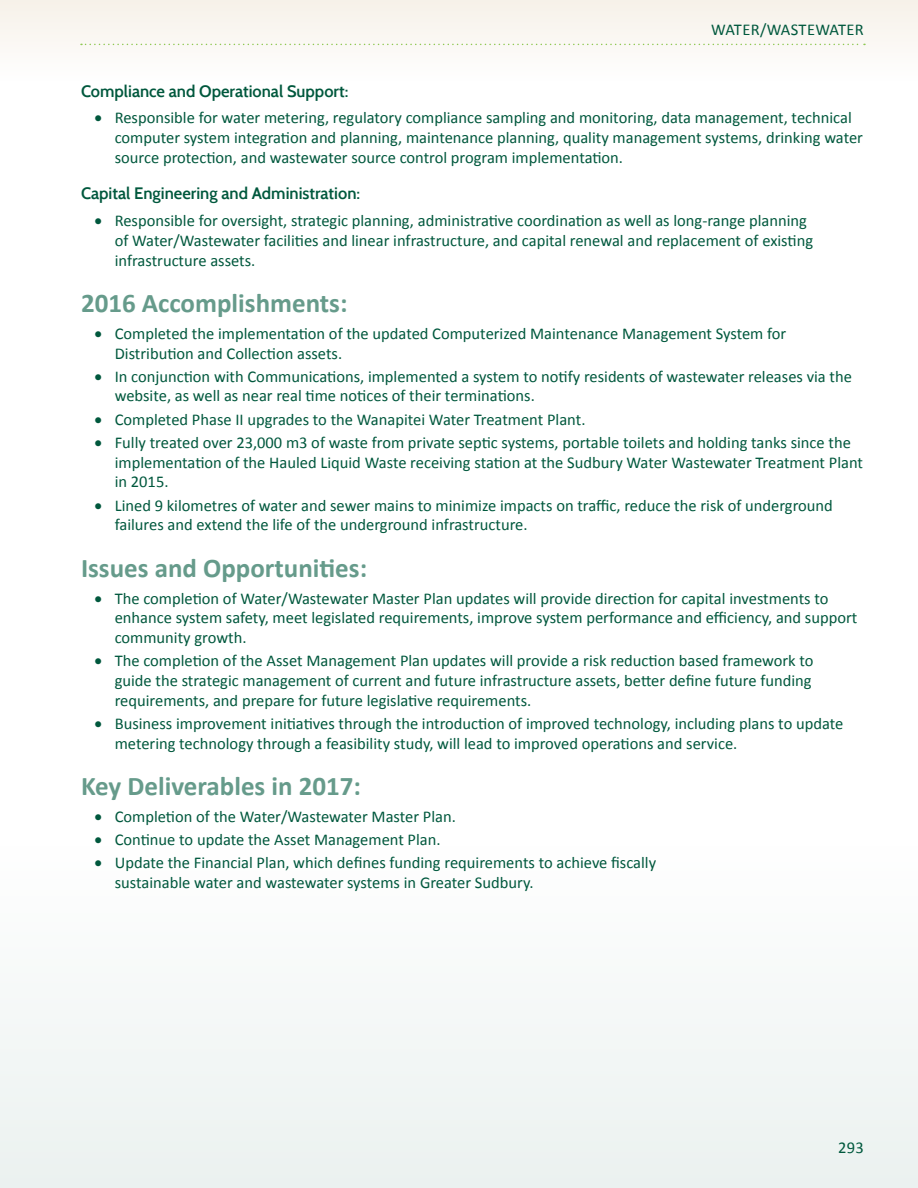
<style>
.page{position:relative;width:918px;height:1188px;background:#fff}
.page>*{position:absolute;margin:0;border:0;box-sizing:border-box;transform-origin:0 0}
.Subsection{font:700 27px "Calibri";color:#669b8b}
.t1{font:16.5px/19.8px "Calibri";color:#00583d}
.Subtitle{font:600 16.5px "Cabin";color:#00583d}
.t2{font:16.5px "Calibri";letter-spacing:.02em;color:#00583d}
</style>
<div class="page">
<div style="left:0;top:0;width:918px;height:81px;background:#faf7f3"></div>
<div style="left:0;top:847px;width:918px;height:341px;background:#f5f8f7"></div>
<svg style="left:81px;top:44px;width:784px;height:1px"></svg>
<p class="t2" style="left:711px;top:19px;width:154px">WATER/WASTEWATER</p>
<p class="Subtitle" style="left:81px;top:81px;width:269px">Compliance and Operational Support:</p>
<p class="t1" style="left:115px;top:108px;width:750px;text-indent:-20px">• Responsible for water metering, regulatory compliance sampling and monitoring, data management, technical computer system integration and planning, maintenance planning, quality management systems, drinking water source protection, and wastewater source control program implementation.</p>
<p class="Subtitle" style="left:81px;top:184px;width:281px">Capital Engineering and Administration:</p>
<p class="t1" style="left:115px;top:211px;width:700px;text-indent:-20px">• Responsible for oversight, strategic planning, administrative coordination as well as long-range planning of Water/Wastewater facilities and linear infrastructure, and capital renewal and replacement of existing infrastructure assets.</p>
<p class="Subsection" style="left:81px;top:286px;width:268px">2016 Accomplishments:</p>
<p class="t1" style="left:115px;top:323px;width:673px;text-indent:-20px">• Completed the implementation of the updated Computerized Maintenance Management System for<br>Distribution and Collection assets.</p>
<p class="t1" style="left:115px;top:366px;width:739px;text-indent:-20px">• In conjunction with Communications, implemented a system to notify residents of wastewater releases via the website, as well as near real time notices of their terminations.</p>
<p class="t1" style="left:94px;top:409px;width:492px">• Completed Phase II upgrades to the Wanapitei Water Treatment Plant.</p>
<p class="t1" style="left:115px;top:433px;width:750px;text-indent:-20px">• Fully treated over 23,000 m3 of waste from private septic systems, portable toilets and holding tanks since the implementation of the Hauled Liquid Waste receiving station at the Sudbury Water Wastewater Treatment Plant in 2015.</p>
<p class="t1" style="left:115px;top:495px;width:720px;text-indent:-20px">• Lined 9 kilometres of water and sewer mains to minimize impacts on traffic, reduce the risk of underground failures and extend the life of the underground infrastructure.</p>
<p class="Subsection" style="left:81px;top:551px;width:288px">Issues and Opportunities:</p>
<p class="t1" style="left:115px;top:588px;width:744px;text-indent:-20px">• The completion of Water/Wastewater Master Plan updates will provide direction for capital investments to enhance system safety, meet legislated requirements, improve system performance and efficiency, and support community growth.</p>
<p class="t1" style="left:115px;top:651px;width:700px;text-align:justify;text-indent:-20px">• The completion of the Asset Management Plan updates will provide a risk reduction based framework to guide the strategic management of current and future infrastructure assets, better define future funding requirements, and prepare for future legislative requirements.</p>
<p class="t1" style="left:115px;top:714px;width:730px;text-indent:-20px">• Business improvement initiatives through the introduction of improved technology, including plans to update metering technology through a feasibility study, will lead to improved operations and service.</p>
<p class="Subsection" style="left:81px;top:769px;width:281px">Key Deliverables in 2017:</p>
<p class="t1" style="left:94px;top:807px;width:363px">• Completion of the Water/Wastewater Master Plan.</p>
<p class="t1" style="left:94px;top:830px;width:348px">• Continue to update the Asset Management Plan.</p>
<p class="t1" style="left:115px;top:853px;width:543px;text-indent:-20px">• Update the Financial Plan, which defines funding requirements to achieve fiscally sustainable water and wastewater systems in Greater Sudbury.</p>
<p class="t1" style="left:838px;top:1138px;width:27px">293</p>
</div>
